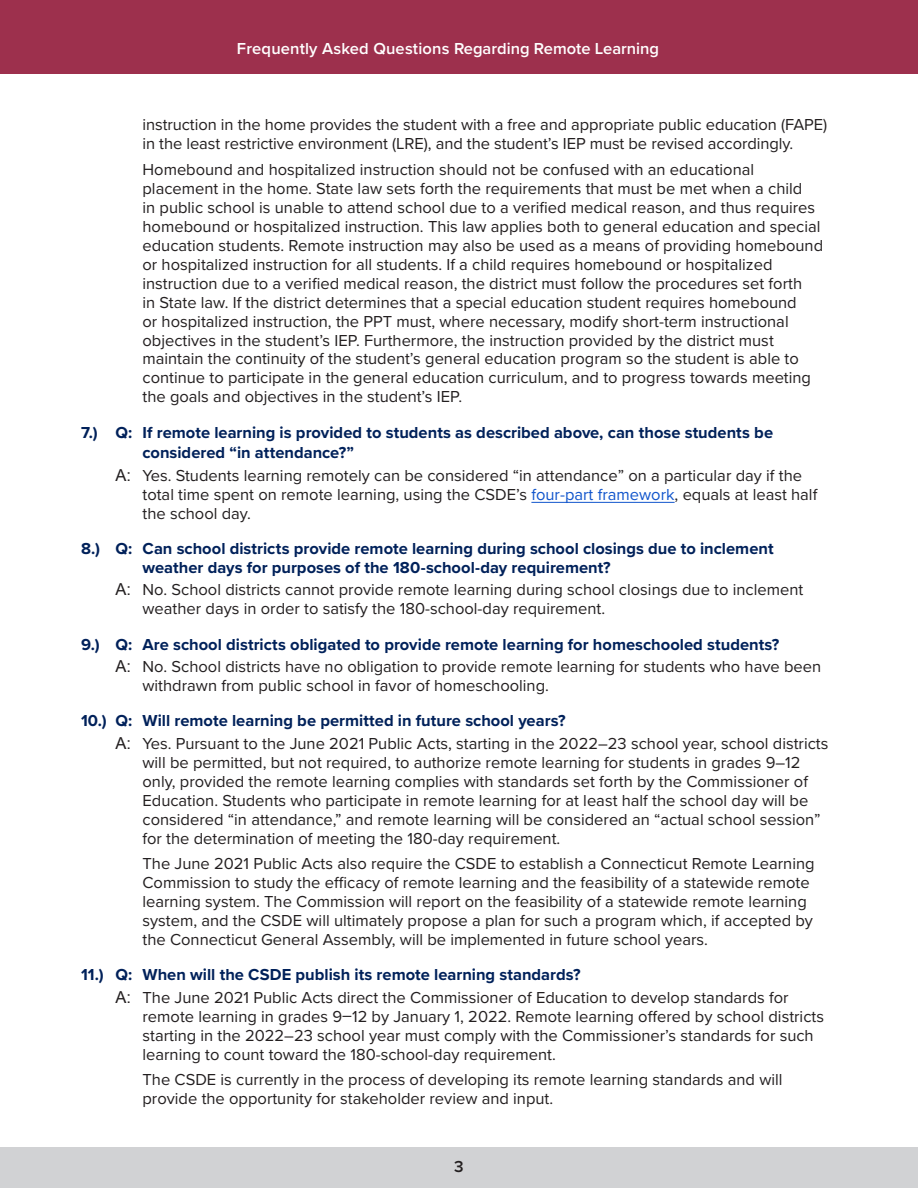
<style>
.page{position:relative;width:918px;height:1188px;background:#fff}
.page>*{position:absolute;margin:0;border:0;box-sizing:border-box;transform-origin:0 0}
.t1{font:16.5px/18.9px "Proxima Nova";color:#231f20}
.question{font:700 16.5px/20.7px "Proxima Nova";color:#00215a}
.t2{font:600 16.5px "Proxima Nova";color:#fff}
.t3{font:600 16.5px "Proxima Nova";color:#231f20}
.s1{font-family:"Arial"}
.s2{color:#15c}
</style>
<div class="page">
<div style="left:0;top:1147px;width:918px;height:41px;background:#d1d2d4"></div>
<div style="left:0;top:0;width:918px;height:74px;background:#9d304d"></div>
<hr style="left:531px;top:502px;width:144px;height:1px;background:#15c">
<p class="t2" style="left:237px;top:37px;width:424px">Frequently Asked Questions Regarding Remote Learning</p>
<p class="t1" style="left:142px;top:114px;width:686px">instruction in the home provides the student with a free and appropriate public education (FAPE) in the least restrictive environment (LRE), and the student’s IEP must be revised accordingly.</p>
<p class="t1" style="left:142px;top:159px;width:682px">Homebound and hospitalized instruction should not be confused with an educational placement in the home. State law sets forth the requirements that must be met when a child<br>in public school is unable to attend school due to a verified medical reason, and thus requires homebound or hospitalized instruction. This law applies both to general education and special education students. Remote instruction may also be used as a means of providing homebound or hospitalized instruction for all students. If a child requires homebound or hospitalized instruction due to a verified medical reason, the district must follow the procedures set forth<br>in State law. If the district determines that a special education student requires homebound<br>or hospitalized instruction, the PPT must, where necessary, modify short-term instructional objectives in the student’s IEP. Furthermore, the instruction provided by the district must maintain the continuity of the student’s general education program so the student is able to continue to participate in the general education curriculum, and to progress towards meeting the goals and objectives in the student’s IEP.</p>
<p class="question" style="left:142px;top:421px;width:632px;text-indent:-62px">7.) Q: If remote learning is provided to students as described above, can those students be considered “in attendance?”</p>
<p class="t1" style="left:142px;top:465px;width:676px;text-indent:-27px"><span class="s1">A:</span> Yes. Students learning remotely can be considered “in attendance” on a particular day if the total time spent on remote learning, using the CSDE’s <span class="s2">four-part framework</span>, equals at least half the school day.</p>
<p class="question" style="left:142px;top:539px;width:633px;line-height:18.9px;text-indent:-62px">8.) Q: Can school districts provide remote learning during school closings due to inclement weather days for purposes of the 180-school-day requirement?</p>
<p class="t1" style="left:142px;top:580px;width:662px;text-indent:-27px"><span class="s1">A:</span> No. School districts cannot provide remote learning during school closings due to inclement weather days in order to satisfy the 180-school-day requirement.</p>
<p class="question" style="left:81px;top:633px;width:700px">9.) Q: Are school districts obligated to provide remote learning for homeschooled students?</p>
<p class="t1" style="left:142px;top:656px;width:680px;text-indent:-27px"><span class="s1">A:</span> No. School districts have no obligation to provide remote learning for students who have been withdrawn from public school in favor of homeschooling.</p>
<p class="question" style="left:81px;top:710px;width:486px">10.) Q: Will remote learning be permitted in future school years?</p>
<p class="t1" style="left:142px;top:733px;width:687px;text-indent:-27px"><span class="s1">A:</span> Yes. Pursuant to the June 2021 Public Acts, starting in the 2022–23 school year, school districts will be permitted, but not required, to authorize remote learning for students in grades 9–12 only, provided the remote learning complies with standards set forth by the Commissioner of Education. Students who participate in remote learning for at least half the school day will be considered “in attendance,” and remote learning will be considered an “actual school session” for the determination of meeting the 180-day requirement.</p>
<p class="t1" style="left:142px;top:854px;width:674px">The June 2021 Public Acts also require the CSDE to establish a Connecticut Remote Learning Commission to study the efficacy of remote learning and the feasibility of a statewide remote learning system. The Commission will report on the feasibility of a statewide remote learning system, and the CSDE will ultimately propose a plan for such a program which, if accepted by the Connecticut General Assembly, will be implemented in future school years.</p>
<p class="question" style="left:81px;top:964px;width:501px">11.) Q: When will the CSDE publish its remote learning standards?</p>
<p class="t1" style="left:142px;top:987px;width:683px;text-indent:-27px"><span class="s1">A:</span> The June 2021 Public Acts direct the Commissioner of Education to develop standards for remote learning in grades 9–12 by January 1, 2022. Remote learning offered by school districts starting in the 2022–23 school year must comply with the Commissioner’s standards for such learning to count toward the 180-school-day requirement.</p>
<p class="t1" style="left:142px;top:1070px;width:642px">The CSDE is currently in the process of developing its remote learning standards and will provide the opportunity for stakeholder review and input.</p>
<p class="t3" style="left:454px;top:1154px;width:11px">3</p>
</div>
